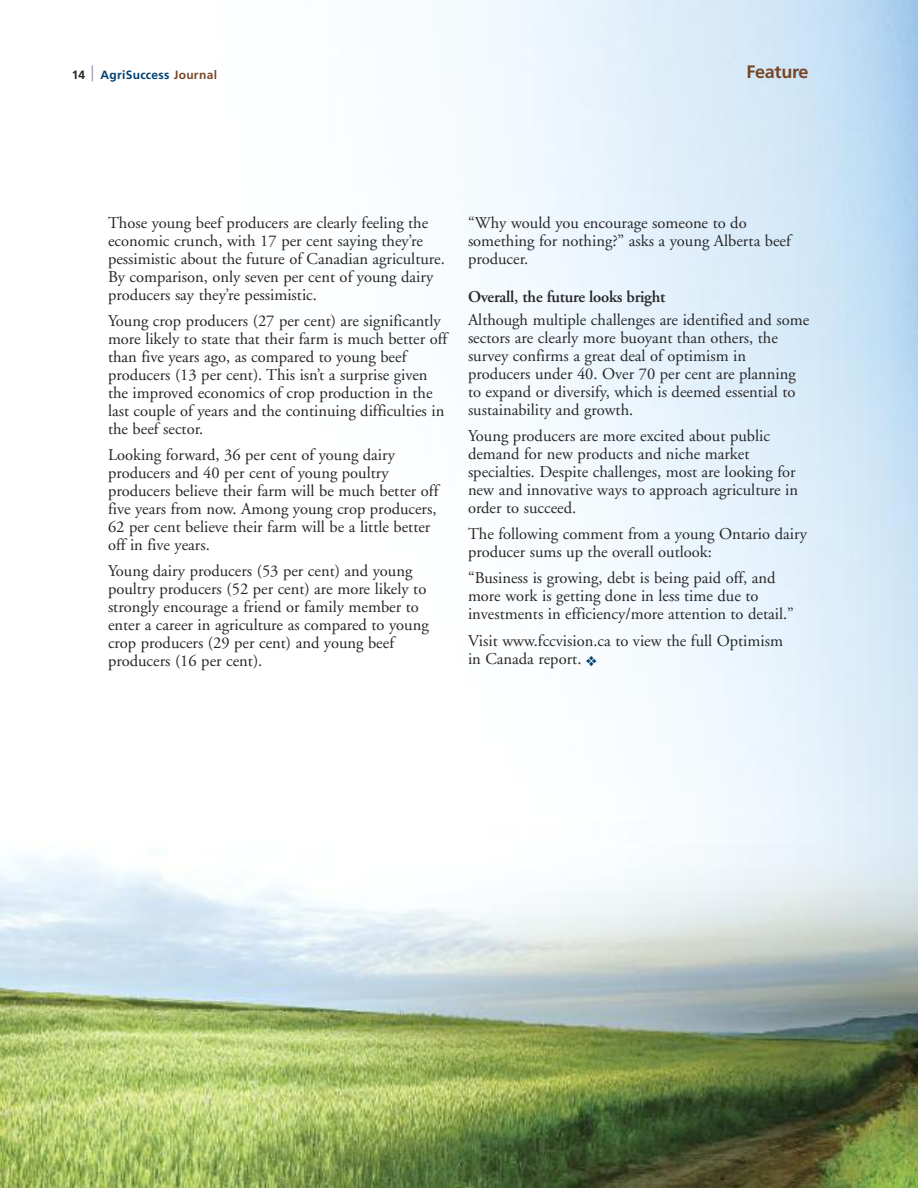
<style>
.page{position:relative;width:918px;height:1188px;background:#fff}
.page>*{position:absolute;margin:0;border:0;box-sizing:border-box;transform-origin:0 0}
.t1{font:700 18px "Frutiger";letter-spacing:-.015em;color:#774526}
.t2{font:16.5px/18px "Adobe Garamond";color:#272627}
.t3{font:600 16.5px "Adobe Garamond";letter-spacing:-.015em;color:#272627}
.t4{font:700 12px "Frutiger";letter-spacing:.025em;color:#004071}
.s1{color:#272627}
.s2{font-size:21px;color:#95a0bc}
.s3{color:#774526}
.s4{color:#004071}
</style>
<div class="page">
<img style="left:0;top:0;width:918px;height:1188px">
<p class="t4" style="left:72px;top:70px;width:147px"><span class="s1">14</span> <span class="s2">|</span> AgriSuccess <span class="s3">Journal</span></p>
<p class="t1" style="left:746px;top:65px;width:64px">Feature</p>
<p class="t2" style="left:108px;top:215px;width:338px">Those young beef producers are clearly feeling the economic crunch, with 17 per cent saying they’re pessimistic about the future of Canadian agriculture.<br>By comparison, only seven per cent of young dairy producers say they’re pessimistic.</p>
<p class="t2" style="left:108px;top:313px;width:341px">Young crop producers (27 per cent) are significantly more likely to state that their farm is much better off than five years ago, as compared to young beef producers (13 per cent). This isn’t a surprise given the improved economics of crop production in the last couple of years and the continuing difficulties in the beef sector.</p>
<p class="t2" style="left:108px;top:447px;width:332px">Looking forward, 36 per cent of young dairy producers and 40 per cent of young poultry producers believe their farm will be much better off five years from now. Among young crop producers, 62 per cent believe their farm will be a little better off in five years.</p>
<p class="t2" style="left:108px;top:564px;width:322px">Young dairy producers (53 per cent) and young poultry producers (52 per cent) are more likely to strongly encourage a friend or family member to enter a career in agriculture as compared to young crop producers (29 per cent) and young beef producers (16 per cent).</p>
<p class="t2" style="left:468px;top:215px;width:324px">“Why would you encourage someone to do something for nothing?” asks a young Alberta beef producer.</p>
<p class="t3" style="left:468px;top:290px;width:199px">Overall, the future looks bright</p>
<p class="t2" style="left:468px;top:312px;width:343px">Although multiple challenges are identified and some sectors are clearly more buoyant than others, the survey confirms a great deal of optimism in producers under 40. Over 70 per cent are planning to expand or diversify, which is deemed essential to sustainability and growth.</p>
<p class="t2" style="left:468px;top:428px;width:332px">Young producers are more excited about public demand for new products and niche market specialties. Despite challenges, most are looking for new and innovative ways to approach agriculture in order to succeed.</p>
<p class="t2" style="left:468px;top:527px;width:341px">The following comment from a young Ontario dairy producer sums up the overall outlook:</p>
<p class="t2" style="left:468px;top:571px;width:327px">“Business is growing, debt is being paid off, and more work is getting done in less time due to investments in efficiency/more attention to detail.”</p>
<p class="t2" style="left:468px;top:633px;width:317px">Visit www.fccvision.ca to view the full Optimism in Canada report. <span class="s4">❖</span></p>
</div>
